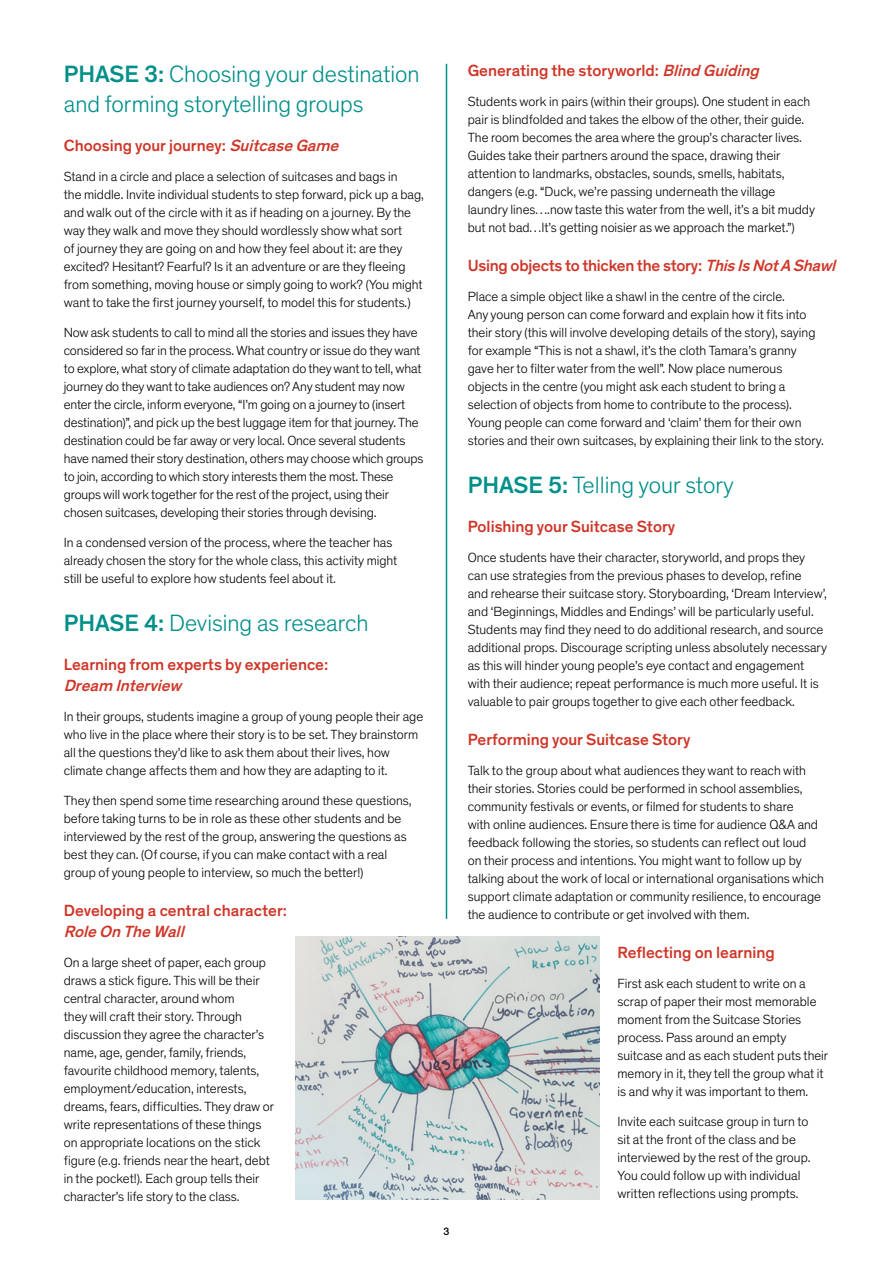
<style>
.page{position:relative;width:893px;height:1263px;background:#fff}
.page>*{position:absolute;margin:0;border:0;box-sizing:border-box;transform-origin:0 0}
.t1{font:300 24px/30px "Theinhardt";color:#008f89}
.t2{font:500 16.5px "Theinhardt";color:#cf3628}
.t3{font:italic 500 16.5px "Theinhardt";color:#cf3628}
.t4{font:300 13.5px/18px "Theinhardt";color:#000}
.t5{font:500 10.5px "Helvetica Neue LT Pro";color:#000}
.s1{font-weight:500}
.s2{font-style:italic}
</style>
<div class="page">
<img style="left:295px;top:937px;width:304px;height:262px">
<hr style="left:446px;top:64px;width:1px;height:855px;background:#008f89">
<h1 class="t1" style="left:64px;top:59px;width:357px"><span class="s1">PHASE 3:</span> Choosing your destination and forming storytelling groups</h1>
<p class="t2" style="left:64px;top:135px;width:281px">Choosing your journey: <span class="s2">SuitcaseGame</span></p>
<p class="t4" style="left:64px;top:167px;width:362px">Stand in a circle and place a selection of suitcases and bags in<br>the middle. Invite individual students to step forward, pick up a bag, and walk out of the circle with it as if heading on a journey. By the way they walk and move they should wordlessly show what sort<br>of journey they are going on and how they feel about it: are they excited? Hesitant? Fearful? Is it an adventure or are they fleeing from something, moving house or simply going to work? (You might want to take the first journey yourself, to model this for students.)</p>
<p class="t4" style="left:64px;top:323px;width:361px">Now ask students to call to mind all the stories and issues they have considered so far in the process. What country or issue do they want to explore, what story of climate adaptation do they want to tell, what journey do they want to take audiences on? Any student may now enter the circle, inform everyone, “I’m going on a journey to (insert destination)”, and pick up the best luggage item for that journey. The destination could be far away or very local. Once several students have named their story destination, others may choose which groups to join, according to which story interests them the most. These groups will work together for the rest of the project, using their chosen suitcases, developing their stories through devising.</p>
<p class="t4" style="left:64px;top:533px;width:335px">In a condensed version of the process, where the teacher has already chosen the story for the whole class, this activity might still be useful to explore how students feel about it.</p>
<h1 class="t1" style="left:64px;top:608px;width:306px"><span class="s1">PHASE 4:</span> Devising as research</h1>
<p class="t2" style="left:64px;top:654px;width:266px">Learning from experts by experience:</p>
<p class="t3" style="left:64px;top:675px;width:124px">Dream Interview</p>
<p class="t4" style="left:64px;top:707px;width:361px">In their groups, students imagine a group of young people their age who live in the place where their story is to be set. They brainstorm all the questions they’d like to ask them about their lives, how climate change affects them and how they are adapting to it.</p>
<p class="t4" style="left:64px;top:791px;width:349px">They then spend some time researching around these questions, before taking turns to be in role as these other students and be interviewed by the rest of the group, answering the questions as best they can. (Of course, if you can make contact with a real group of young people to interview, so much the better!)</p>
<p class="t2" style="left:64px;top:900px;width:225px">Developing a central character:</p>
<p class="t3" style="left:64px;top:921px;width:127px">RoleOnTheWall</p>
<p class="t4" style="left:64px;top:953px;width:212px">On a large sheet of paper, each group draws a stick figure. This will be their central character, around whom<br>they will craft their story. Through discussion they agree the character’s name, age, gender, family, friends, favourite childhood memory, talents, employment/education, interests, dreams, fears, difficulties. They draw or write representations of these things on appropriate locations on the stick figure (e.g. friends near the heart, debt in the pocket!). Each group tells their character’s life story to the class.</p>
<p class="t5" style="left:444px;top:1225px;width:7px">3</p>
<p class="t2" style="left:468px;top:60px;width:297px">Generating the storyworld: <span class="s2">BlindGuiding</span></p>
<p class="t4" style="left:468px;top:92px;width:349px">Students work in pairs (within their groups). One student in each pair is blindfolded and takes the elbow of the other, their guide.<br>The room becomes the area where the group’s character lives.<br>Guides take their partners around the space, drawing their attention to landmarks, obstacles, sounds, smells, habitats, dangers (e.g. “Duck, we’re passing underneath the village laundry lines….now taste this water from the well, it’s a bit muddy but not bad…It’s getting noisier as we approach the market.”)</p>
<p class="t2" style="left:468px;top:255px;width:374px">Using objects to thicken the story: <span class="s2">ThisIsNotAShawl</span></p>
<p class="t4" style="left:468px;top:287px;width:358px">Place a simple object like a shawl in the centre of the circle.<br>Any young person can come forward and explain how it fits into their story (this will involve developing details of the story), saying for example “This is not a shawl, it’s the cloth Tamara’s granny gave her to filter water from the well”. Now place numerous objects in the centre (you might ask each student to bring a selection of objects from home to contribute to the process).<br>Young people can come forward and ‘claim’ them for their own stories and their own suitcases, by explaining their link to the story.</p>
<h1 class="t1" style="left:468px;top:470px;width:268px"><span class="s1">PHASE 5:</span> Telling your story</h1>
<p class="t2" style="left:468px;top:516px;width:209px">Polishing your Suitcase Story</p>
<p class="t4" style="left:468px;top:548px;width:361px">Once students have their character, storyworld, and props they can use strategies from the previous phases to develop, refine<br>and rehearse their suitcase story. Storyboarding, ‘Dream Interview’, and ‘Beginnings, Middles and Endings’ will be particularly useful.<br>Students may find they need to do additional research, and source additional props. Discourage scripting unless absolutely necessary as this will hinder young people’s eye contact and engagement with their audience; repeat performance is much more useful. It is valuable to pair groups together to give each other feedback.</p>
<p class="t2" style="left:468px;top:729px;width:224px">Performing your Suitcase Story</p>
<p class="t4" style="left:468px;top:761px;width:358px">Talk to the group about what audiences they want to reach with their stories. Stories could be performed in school assemblies, community festivals or events, or filmed for students to share<br>with online audiences. Ensure there is time for audience Q&amp;A and feedback following the stories, so students can reflect out loud<br>on their process and intentions. You might want to follow up by talking about the work of local or international organisations which support climate adaptation or community resilience, to encourage the audience to contribute or get involved with them.</p>
<p class="t2" style="left:617px;top:942px;width:159px">Reflecting on learning</p>
<p class="t4" style="left:617px;top:974px;width:212px">First ask each student to write on a scrap of paper their most memorable moment from the Suitcase Stories process. Pass around an empty suitcase and as each student puts their memory in it, they tell the group what it is and why it was important to them.</p>
<p class="t4" style="left:617px;top:1112px;width:195px">Invite each suitcase group in turn to sit at the front of the class and be interviewed by the rest of the group.<br>You could follow up with individual written reflections using prompts.</p>
</div>
